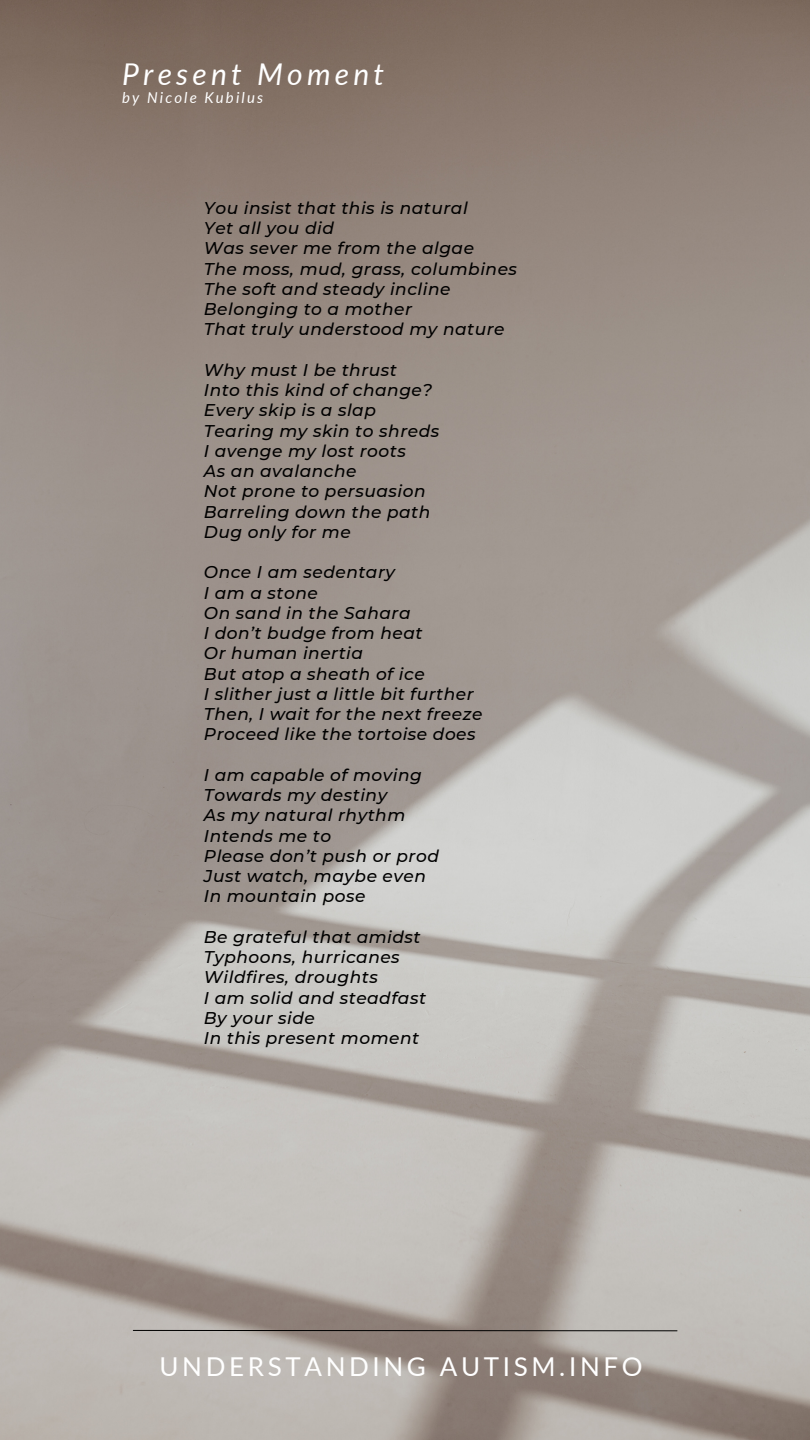
<style>
.page{position:relative;width:810px;height:1440px;background:#fff}
.page>*{position:absolute;margin:0;border:0;box-sizing:border-box;transform-origin:0 0}
.t1{font:italic 30px "Lato";letter-spacing:.14em;color:#fff}
.t2{font:26px "Lato";letter-spacing:.14em;color:#fff}
.t3{font:italic 500 17px "Montserrat";letter-spacing:.03em;color:#000}
.t4{font:italic 15px "Lato";letter-spacing:.14em;color:#fff}
</style>
<div class="page">
<img style="left:0;top:0;width:810px;height:1440px">
<svg style="left:133px;top:1330px;width:545px;height:2px"></svg>
<p class="t1" style="left:122px;top:55px;width:263px">Present Moment</p>
<p class="t4" style="left:122px;top:89px;width:142px">by Nicole Kubilus</p>
<p class="t3" style="left:204px;top:198px;width:265px">You insist that this is natural</p>
<p class="t3" style="left:204px;top:218px;width:132px">Yet all you did</p>
<p class="t3" style="left:204px;top:238px;width:272px">Was sever me from the algae</p>
<p class="t3" style="left:204px;top:258px;width:315px">The moss, mud, grass, columbines</p>
<p class="t3" style="left:204px;top:279px;width:248px">The soft and steady incline</p>
<p class="t3" style="left:204px;top:299px;width:210px">Belonging to a mother</p>
<p class="t3" style="left:204px;top:319px;width:302px">That truly understood my nature</p>
<p class="t3" style="left:204px;top:360px;width:195px">Why must I be thrust</p>
<p class="t3" style="left:204px;top:380px;width:230px">Into this kind of change?</p>
<p class="t3" style="left:204px;top:400px;width:174px">Every skip is a slap</p>
<p class="t3" style="left:204px;top:420px;width:237px">Tearing my skin to shreds</p>
<p class="t3" style="left:204px;top:441px;width:204px">I avenge my lost roots</p>
<p class="t3" style="left:204px;top:461px;width:154px">As an avalanche</p>
<p class="t3" style="left:204px;top:481px;width:223px">Not prone to persuasion</p>
<p class="t3" style="left:204px;top:501px;width:228px">Barreling down the path</p>
<p class="t3" style="left:204px;top:522px;width:148px">Dug only for me</p>
<p class="t3" style="left:204px;top:562px;width:193px">Once I am sedentary</p>
<p class="t3" style="left:204px;top:582px;width:116px">I am a stone</p>
<p class="t3" style="left:204px;top:603px;width:208px">On sand in the Sahara</p>
<p class="t3" style="left:204px;top:623px;width:220px">I don’t budge from heat</p>
<p class="t3" style="left:204px;top:643px;width:161px">Or human inertia</p>
<p class="t3" style="left:204px;top:663px;width:222px">But atop a sheath of ice</p>
<p class="t3" style="left:204px;top:684px;width:271px">I slither just a little bit further</p>
<p class="t3" style="left:204px;top:704px;width:280px">Then, I wait for the next freeze</p>
<p class="t3" style="left:204px;top:724px;width:273px">Proceed like the tortoise does</p>
<p class="t3" style="left:204px;top:765px;width:220px">I am capable of moving</p>
<p class="t3" style="left:204px;top:785px;width:185px">Towards my destiny</p>
<p class="t3" style="left:204px;top:805px;width:203px">As my natural rhythm</p>
<p class="t3" style="left:204px;top:825px;width:129px">Intends me to</p>
<p class="t3" style="left:204px;top:846px;width:237px">Please don’t push or prod</p>
<p class="t3" style="left:204px;top:866px;width:224px">Just watch, maybe even</p>
<p class="t3" style="left:204px;top:886px;width:163px">In mountain pose</p>
<p class="t3" style="left:204px;top:927px;width:218px">Be grateful that amidst</p>
<p class="t3" style="left:204px;top:947px;width:197px">Typhoons, hurricanes</p>
<p class="t3" style="left:204px;top:967px;width:176px">Wildfires, droughts</p>
<p class="t3" style="left:204px;top:987px;width:224px">I am solid and steadfast</p>
<p class="t3" style="left:204px;top:1008px;width:113px">By your side</p>
<p class="t3" style="left:204px;top:1028px;width:217px">In this present moment</p>
<p class="t2" style="left:160px;top:1351px;width:485px">UNDERSTANDING AUTISM.INFO</p>
</div>
